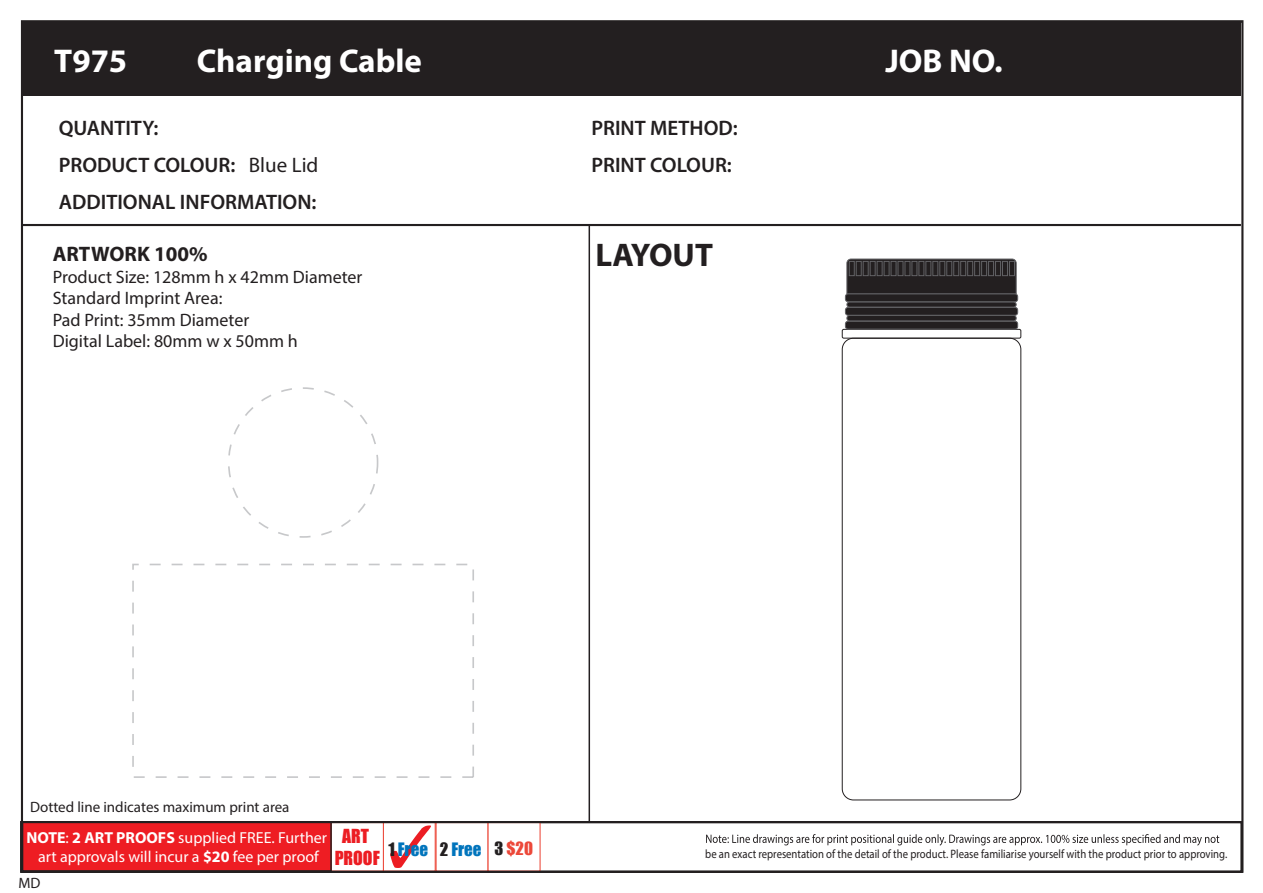
<style>
.page{position:relative;width:1263px;height:893px;background:#fff}
.page>*{position:absolute;margin:0;border:0;box-sizing:border-box;transform-origin:0 0}
.t1{font:700 33px "Myriad Pro";color:#fff}
.t2{font:700 32.85px "Myriad Pro";color:#231f20}
.t3{font:600 21px "Myriad Pro";color:#231f20}
.t4{font:700 21px "Myriad Pro";color:#231f20}
.t5{font:18px/21.6px "Myriad Pro";color:#231f20}
.t6{font:17.85px/21.3px "Impact";color:#ec1d23;text-align:center}
.t7{font:16.95px "Impact";color:#0074bc}
.t8{font:15.9px/19.2px "Myriad Pro";color:#fff;text-align:center}
.t9{font:15px "Myriad Pro";color:#231f20}
.t10{font:12.15px "Myriad Pro";color:#231f20;scale:.88 1}
.s1{font-weight:400}
.s2{font-weight:700}
.s3{color:#231f20}
.s4{font-size:16.8px;color:#231f20}
.s5{font-size:16.8px;color:#ec4839}
</style>
<div class="page">
<div style="left:21px;top:20px;width:1222px;height:853px;background:#fff;border:2px solid #231f20"></div>
<div style="left:21px;top:22px;width:1220px;height:74px;background:#231f20"></div>
<hr style="left:21px;top:224px;width:1220px;height:2px;background:#231f20">
<hr style="left:588px;top:225px;width:2px;height:600px;background:#231f20">
<div style="left:132px;top:564px;width:342px;height:214px;border:2px dashed #c7c8ca"></div>
<div style="left:20px;top:821px;width:1223px;height:52px;background:#fff"></div>
<svg style="left:706px;top:834px;width:513px;height:12px"></svg>
<div style="left:331px;top:822px;width:53px;height:49px;background:#fff;border:1px solid #ec4839"></div>
<div style="left:435px;top:822px;width:54px;height:49px;background:#fff;border:1px solid #ec4839"></div>
<div style="left:487px;top:822px;width:54px;height:49px;background:#fff;border:1px solid #ec4839"></div>
<svg style="left:390px;top:825px;width:41px;height:43px"></svg>
<div style="left:22px;top:821px;width:310px;height:51px;background:#ee1d23;border:1px solid #231f20"></div>
<div style="left:20px;top:821px;width:1223px;height:52px;border:2px solid #231f20"></div>
<div style="left:842px;top:338px;width:179px;height:462px;border:1px solid #231f20;border-radius:11px"></div>
<div style="left:842px;top:329px;width:179px;height:9px;border:1px solid #231f20;border-radius:2px"></div>
<svg style="left:846px;top:259px;width:170px;height:35px"></svg>
<div style="left:847px;top:302px;width:169px;height:5px;background:#231f20;border-radius:3px"></div>
<div style="left:847px;top:302px;width:169px;height:5px;border:1px solid #616164;border-radius:3px"></div>
<div style="left:845px;top:294px;width:173px;height:8px;background:#231f20;border-radius:3px"></div>
<div style="left:845px;top:294px;width:173px;height:8px;border:1px solid #616164;border-radius:3px"></div>
<div style="left:847px;top:315px;width:169px;height:6px;background:#231f20;border-radius:3px"></div>
<div style="left:847px;top:315px;width:169px;height:6px;border:1px solid #616164;border-radius:3px"></div>
<div style="left:845px;top:307px;width:173px;height:8px;background:#231f20;border-radius:3px"></div>
<div style="left:845px;top:307px;width:173px;height:8px;border:1px solid #616164;border-radius:3px"></div>
<div style="left:845px;top:321px;width:173px;height:8px;background:#231f20;border-radius:3px"></div>
<div style="left:845px;top:321px;width:173px;height:8px;border:1px solid #616164;border-radius:3px"></div>
<svg style="left:849px;top:261px;width:5px;height:15px"></svg>
<svg style="left:856px;top:261px;width:5px;height:15px"></svg>
<svg style="left:863px;top:261px;width:5px;height:15px"></svg>
<svg style="left:870px;top:261px;width:5px;height:15px"></svg>
<svg style="left:877px;top:261px;width:5px;height:15px"></svg>
<svg style="left:884px;top:261px;width:5px;height:15px"></svg>
<svg style="left:891px;top:261px;width:5px;height:15px"></svg>
<svg style="left:898px;top:261px;width:5px;height:15px"></svg>
<svg style="left:905px;top:261px;width:5px;height:15px"></svg>
<svg style="left:912px;top:261px;width:5px;height:15px"></svg>
<svg style="left:919px;top:261px;width:5px;height:15px"></svg>
<svg style="left:926px;top:261px;width:5px;height:15px"></svg>
<svg style="left:933px;top:261px;width:5px;height:15px"></svg>
<svg style="left:939px;top:261px;width:6px;height:15px"></svg>
<svg style="left:946px;top:261px;width:6px;height:15px"></svg>
<svg style="left:953px;top:261px;width:6px;height:15px"></svg>
<svg style="left:960px;top:261px;width:6px;height:15px"></svg>
<svg style="left:967px;top:261px;width:6px;height:15px"></svg>
<svg style="left:974px;top:261px;width:6px;height:15px"></svg>
<svg style="left:981px;top:261px;width:6px;height:15px"></svg>
<svg style="left:988px;top:261px;width:6px;height:15px"></svg>
<svg style="left:995px;top:261px;width:6px;height:15px"></svg>
<svg style="left:1002px;top:261px;width:6px;height:15px"></svg>
<svg style="left:1009px;top:261px;width:6px;height:15px"></svg>
<h1 class="t1" style="left:54px;top:39px;width:75px">T975</h1>
<h1 class="t1" style="left:197px;top:39px;width:227px">Charging Cable</h1>
<h1 class="t1" style="left:885px;top:39px;width:119px">JOB NO.</h1>
<h3 class="t3" style="left:59px;top:115px;width:101px">QUANTITY:</h3>
<h3 class="t3" style="left:591px;top:115px;width:148px">PRINT METHOD:</h3>
<h3 class="t3" style="left:59px;top:151px;width:261px">PRODUCT COLOUR: <span class="s1">Blue Lid</span></h3>
<h3 class="t3" style="left:591px;top:151px;width:142px">PRINT COLOUR:</h3>
<h3 class="t3" style="left:59px;top:188px;width:259px">ADDITIONAL INFORMATION:</h3>
<h3 class="t4" style="left:53px;top:240px;width:156px">ARTWORK 100%</h3>
<h3 class="t5" style="left:53px;top:265px;width:311px">Product Size: 128mm h x 42mm Diameter<br>Standard Imprint Area:<br>Pad Print: 35mm Diameter<br>Digital Label: 80mm w x 50mm h</h3>
<h2 class="t2" style="left:595px;top:233px;width:119px">LAYOUT</h2>
<p class="t9" style="left:30px;top:797px;width:261px">Dotted line indicates maximum print area</p>
<h3 class="t6" style="left:335px;top:825px;width:47px">ART<br>PROOF</h3>
<h3 class="t8" style="left:26px;top:828px;width:302px"><span class="s2">NOTE</span>: <span class="s2">2 ART PROOFS</span> supplied FREE. Further art approvals will incur a <span class="s2">$20</span> fee per proof</h3>
<h3 class="t7" style="left:388px;top:836px;width:146px"><span class="s3">1</span> Free <span class="s3">2</span> Free <span class="s4">3</span> <span class="s5">$20</span></h3>
<p class="t9" style="left:18px;top:874px;width:24px">MD</p>
<p class="t10" style="left:705px;top:846px;width:595px">be an exact representation of the detail of the product. Please familiarise yourself with the product prior to approving.</p>
</div>
